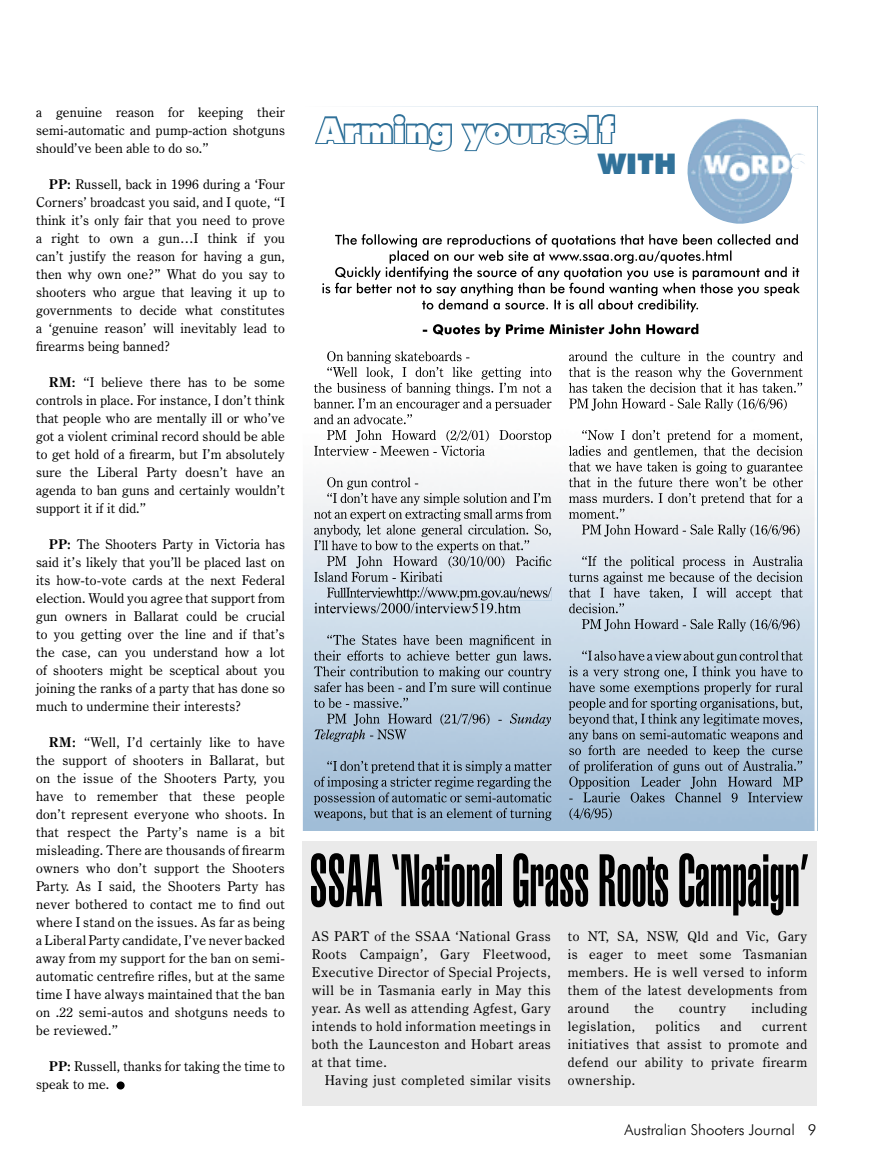
<style>
.page{position:relative;width:872px;height:1174px;background:#fff}
.page>*{position:absolute;margin:0;border:0;box-sizing:border-box;transform-origin:0 0}
.t1{font:900 extra-condensed 72px "Swiss 911 BT";color:#000;scale:.75 1}
.t2{font:60px "Century Oldstyle BT";color:#000}
.t3{font:900 34.5px "Futura BT";color:#fff}
.t4{font:900 28.5px "Futura BT";color:#31729a}
.t5{font:300 15px "Futura BT";color:#000}
.t6{font:13.5px/18px "Century Oldstyle BT";letter-spacing:.02em;color:#000;text-align:justify}
.t7{font:13.5px "Century Oldstyle BT";letter-spacing:.04em;color:#000}
.s1{font-weight:700}
</style>
<div class="page">
<div style="left:302px;top:841px;width:514px;height:265px;background:#eaeaea"></div>
<img style="left:303px;top:106px;width:514px;height:725px">
<img style="left:686px;top:118px;width:119px;height:106px">
<svg style="left:313px;top:113px;width:276px;height:40px"></svg>
<div style="left:587px;top:115px;width:12px;height:29px;border:3px solid #31729a"></div>
<svg style="left:597px;top:113px;width:19px;height:32px"></svg>
<img style="left:335px;top:234px;width:464px;height:13px">
<img style="left:389px;top:250px;width:342px;height:14px">
<img style="left:335px;top:266px;width:464px;height:14px">
<img style="left:322px;top:283px;width:477px;height:13px">
<img style="left:422px;top:299px;width:276px;height:13px">
<img style="left:423px;top:324px;width:275px;height:13px">
<img style="left:327px;top:351px;width:142px;height:13px">
<img style="left:327px;top:367px;width:224px;height:12px">
<img style="left:314px;top:382px;width:237px;height:13px">
<img style="left:314px;top:398px;width:237px;height:13px">
<img style="left:314px;top:414px;width:98px;height:10px">
<img style="left:327px;top:430px;width:224px;height:12px">
<img style="left:314px;top:445px;width:171px;height:11px">
<img style="left:327px;top:477px;width:91px;height:13px">
<img style="left:327px;top:493px;width:224px;height:12px">
<img style="left:314px;top:508px;width:237px;height:13px">
<img style="left:314px;top:524px;width:237px;height:13px">
<img style="left:314px;top:540px;width:216px;height:13px">
<img style="left:327px;top:556px;width:224px;height:12px">
<img style="left:314px;top:571px;width:128px;height:11px">
<img style="left:327px;top:587px;width:69px;height:10px">
<img style="left:396px;top:587px;width:156px;height:13px">
<img style="left:314px;top:603px;width:207px;height:10px">
<img style="left:327px;top:634px;width:224px;height:13px">
<img style="left:314px;top:650px;width:237px;height:13px">
<img style="left:314px;top:666px;width:237px;height:13px">
<img style="left:314px;top:682px;width:237px;height:10px">
<img style="left:314px;top:697px;width:94px;height:11px">
<img style="left:327px;top:713px;width:175px;height:13px">
<img style="left:510px;top:713px;width:41px;height:13px">
<img style="left:314px;top:729px;width:51px;height:13px">
<img style="left:366px;top:729px;width:40px;height:10px">
<img style="left:327px;top:760px;width:224px;height:13px">
<img style="left:314px;top:776px;width:237px;height:13px">
<img style="left:314px;top:792px;width:237px;height:13px">
<img style="left:314px;top:808px;width:237px;height:12px">
<img style="left:569px;top:351px;width:234px;height:13px">
<img style="left:569px;top:367px;width:234px;height:12px">
<img style="left:569px;top:382px;width:233px;height:11px">
<img style="left:569px;top:398px;width:218px;height:13px">
<img style="left:582px;top:430px;width:221px;height:12px">
<img style="left:569px;top:445px;width:234px;height:13px">
<img style="left:569px;top:461px;width:234px;height:13px">
<img style="left:569px;top:477px;width:234px;height:10px">
<img style="left:569px;top:493px;width:234px;height:12px">
<img style="left:569px;top:509px;width:55px;height:10px">
<img style="left:582px;top:524px;width:217px;height:13px">
<img style="left:582px;top:556px;width:221px;height:12px">
<img style="left:569px;top:571px;width:234px;height:13px">
<img style="left:569px;top:587px;width:234px;height:13px">
<img style="left:569px;top:603px;width:55px;height:10px">
<img style="left:582px;top:619px;width:217px;height:12px">
<img style="left:582px;top:650px;width:221px;height:13px">
<img style="left:569px;top:666px;width:234px;height:13px">
<img style="left:569px;top:682px;width:234px;height:12px">
<img style="left:569px;top:697px;width:234px;height:13px">
<img style="left:568px;top:713px;width:235px;height:13px">
<img style="left:569px;top:729px;width:234px;height:13px">
<img style="left:569px;top:745px;width:234px;height:12px">
<img style="left:569px;top:760px;width:233px;height:13px">
<img style="left:569px;top:776px;width:234px;height:13px">
<img style="left:569px;top:792px;width:234px;height:10px">
<img style="left:569px;top:808px;width:43px;height:12px">
<p class="t6" style="left:36px;top:103px;width:250px">a genuine reason for keeping their semi-automatic and pump-action shotguns should’ve been able to do so.”</p>
<p class="t6" style="left:36px;top:175px;width:250px;text-indent:13px"><span class="s1">PP:</span> Russell, back in 1996 during a ‘Four Corners’ broadcast you said, and I quote, “I think it’s only fair that you need to prove a right to own a gun…I think if you can’t justify the reason for having a gun, then why own one?” What do you say to shooters who argue that leaving it up to governments to decide what constitutes a ‘genuine reason’ will inevitably lead to firearms being banned?</p>
<p class="t6" style="left:36px;top:373px;width:250px;text-indent:13px"><span class="s1">RM:</span> “I believe there has to be some controls in place. For instance, I don’t think that people who are mentally ill or who’ve got a violent criminal record should be able to get hold of a firearm, but I’m absolutely sure the Liberal Party doesn’t have an agenda to ban guns and certainly wouldn’t support it if it did.”</p>
<p class="t6" style="left:36px;top:535px;width:250px;text-indent:13px"><span class="s1">PP:</span> The Shooters Party in Victoria has said it’s likely that you’ll be placed last on its how-to-vote cards at the next Federal election. Would you agree that support from gun owners in Ballarat could be crucial to you getting over the line and if that’s the case, can you understand how a lot of shooters might be sceptical about you joining the ranks of a party that has done so much to undermine their interests?</p>
<p class="t6" style="left:36px;top:733px;width:250px;text-indent:13px"><span class="s1">RM:</span> “Well, I’d certainly like to have the support of shooters in Ballarat, but on the issue of the Shooters Party, you have to remember that these people don’t represent everyone who shoots. In that respect the Party’s name is a bit misleading. There are thousands of firearm owners who don’t support the Shooters Party. As I said, the Shooters Party has never bothered to contact me to find out where I stand on the issues. As far as being a Liberal Party candidate, I’ve never backed away from my support for the ban on semi&shy;automatic centrefire rifles, but at the same time I have always maintained that the ban on .22 semi-autos and shotguns needs to be reviewed.”</p>
<p class="t6" style="left:36px;top:1057px;width:250px;text-indent:13px"><span class="s1">PP:</span> Russell, thanks for taking the time to speak to me.</p>
<h2 class="t2" style="left:113px;top:1031px;width:17px">.</h2>
<h3 class="t3" style="left:318px;top:109px;width:297px">Arming yourself</h3>
<h3 class="t4" style="left:598px;top:146px;width:80px">WITH</h3>
<h1 class="t1" style="left:310px;top:841px;width:666px">SSAA ‘National Grass Roots Campaign’</h1>
<p class="t6" style="left:312px;top:927px;width:240px">AS PART of the SSAA ‘National Grass Roots Campaign’, Gary Fleetwood, Executive Director of Special Projects, will be in Tasmania early in May this year. As well as attending Agfest, Gary intends to hold information meetings in both the Launceston and Hobart areas at that time.</p>
<p class="t7" style="left:325px;top:1072px;width:228px">Having just completed similar visits</p>
<p class="t6" style="left:568px;top:927px;width:241px">to NT, SA, NSW, Qld and Vic, Gary is eager to meet some Tasmanian members. He is well versed to inform them of the latest developments from around</p>
<p class="t6" style="left:634px;top:999px;width:21px">the</p>
<p class="t7" style="left:679px;top:1000px;width:48px">country</p>
<p class="t7" style="left:751px;top:1000px;width:57px">including</p>
<p class="t7" style="left:568px;top:1018px;width:69px">legislation,</p>
<p class="t7" style="left:655px;top:1018px;width:46px">politics</p>
<p class="t6" style="left:720px;top:1017px;width:22px">and</p>
<p class="t6" style="left:568px;top:1017px;width:241px;text-indent:194px">current initiatives that assist to promote and defend our ability to private firearm ownership.</p>
<p class="t5" style="left:624px;top:1120px;width:193px">Australian Shooters Journal 9</p>
</div>
